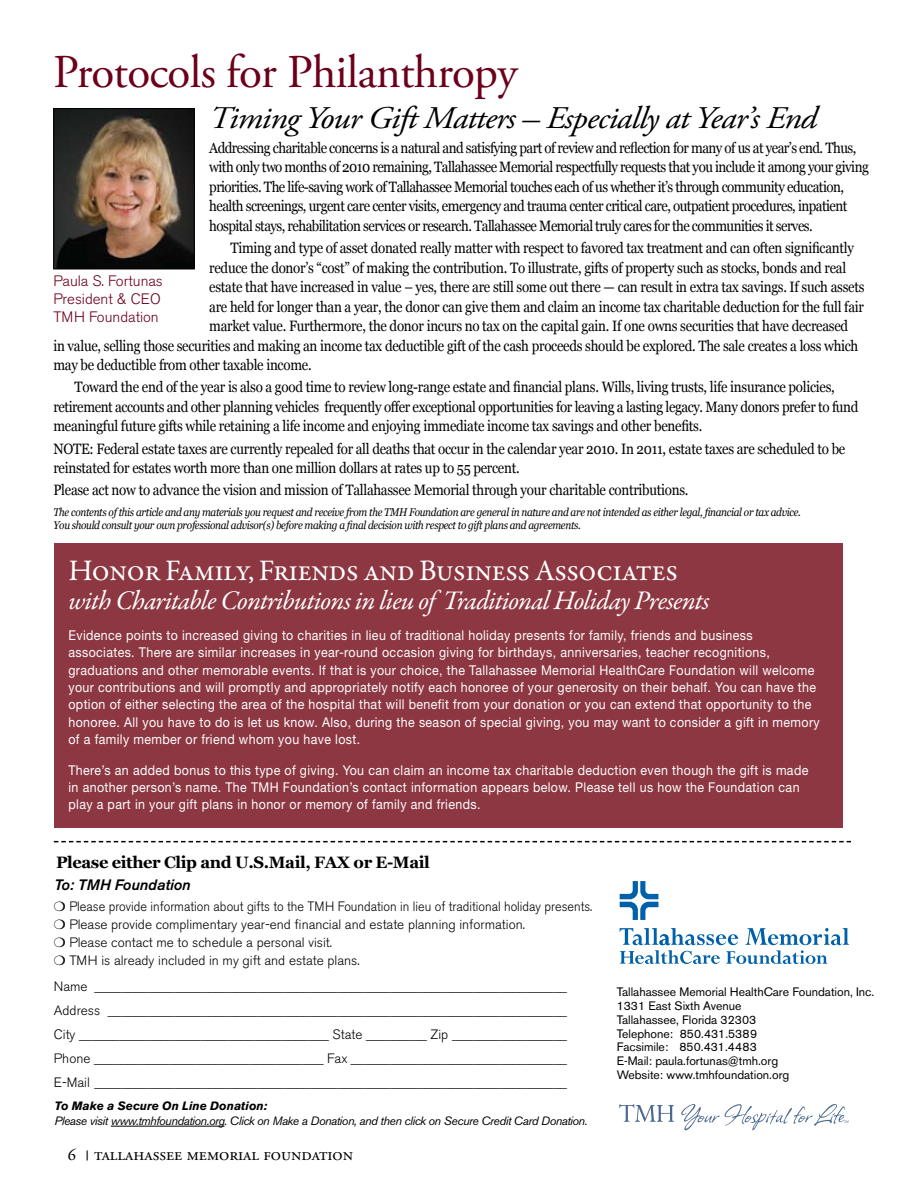
<style>
.page{position:relative;width:918px;height:1188px;background:#fff}
.page>*{position:absolute;margin:0;border:0;box-sizing:border-box;transform-origin:0 0}
.t1{font:47.1px "Adobe Garamond Pro";letter-spacing:-.02em;color:#6c001b}
.t2{font:italic 31.5px "Adobe Garamond Pro";letter-spacing:-.03em;color:#000;scale:1.1 1}
.t3{font:30px "Garamond Premr Pro";letter-spacing:-.025em;color:#fff}
.t4{font:italic 27px "Garamond Premr Pro";letter-spacing:-.03em;color:#fff}
.t5{font:18px "Adobe Garamond Pro";color:#000}
.t6{font:700 16.5px "Georgia";letter-spacing:-.025em;color:#000}
.t7{font:15px/19.5px "Georgia";letter-spacing:-.02em;color:#000;scale:.89 1}
.t8{font:15px/19.5px "Georgia";letter-spacing:-.04em;color:#000;scale:.89 1}
.t9{font:300 15px/18px "Akzidenz Grotesk BE";color:#6c001b}
.t10{font:italic 500 15px "Akzidenz Grotesk BE";color:#000}
.t11{font:13.5px/17.2px "Helvetica Neue";letter-spacing:.03em;color:#fff;scale:.92 1}
.t12{font:300 13.5px/24px "Akzidenz Grotesk BE";color:#000;text-align:justify}
.t13{font:300 13.5px/18px "Akzidenz Grotesk BE";color:#000;scale:.94 1}
.t14{font:12.15px/13.6px "Akzidenz Grotesk BE";color:#000}
.t15{font:italic 12px "Akzidenz Grotesk BE";letter-spacing:-.035em;color:#000}
.t16{font:italic 700 12px "Akzidenz Grotesk BE";color:#000}
.t17{font:italic 11.25px/13.5px "Georgia";letter-spacing:-.03em;color:#000;scale:.89 1}
.s1{font-size:9.9px}
</style>
<div class="page">
<hr style="left:111px;top:1126px;width:114px;height:1px;background:#000">
<svg style="left:54px;top:841px;width:797px;height:1px"></svg>
<svg style="left:620px;top:881px;width:38px;height:39px"></svg>
<svg style="left:620px;top:928px;width:229px;height:36px"></svg>
<img style="left:56px;top:110px;width:137px;height:157px">
<div style="left:54px;top:108px;width:141px;height:161px;border:1px solid #000"></div>
<svg style="left:619px;top:1104px;width:55px;height:18px"></svg>
<svg style="left:681px;top:1104px;width:168px;height:26px"></svg>
<div style="left:54px;top:543px;width:788px;height:285px;background:#8c3741"></div>
<h1 class="t1" style="left:53px;top:44px;width:467px">Protocols for Philanthropy</h1>
<h2 class="t2" style="left:209px;top:99px;width:557px">Timing Your Gift Matters – Especially at Year’s End</h2>
<p class="t8" style="left:209px;top:138px;width:743px">Addressing charitable concerns is a natural and satisfying part of review and reflection for many of us at year’s end. Thus, with only two months of 2010 remaining, Tallahassee Memorial respectfully requests that you include it among your giving priorities. The life-saving work of Tallahassee Memorial touches each of us whether it’s through community education, health screenings, urgent care center visits, emergency and trauma center critical care, outpatient procedures, inpatient hospital stays, rehabilitation services or research. Tallahassee Memorial truly cares for the communities it serves.</p>
<p class="t7" style="left:230px;top:239px;width:702px">Timing and type of asset donated really matter with respect to favored tax treatment and can often significantly</p>
<p class="t7" style="left:209px;top:258px;width:717px">reduce the donor’s “cost” of making the contribution. To illustrate, gifts of property such as stocks, bonds and real</p>
<p class="t7" style="left:209px;top:278px;width:738px">estate that have increased in value – yes, there are still some out there — can result in extra tax savings. If such assets</p>
<p class="t7" style="left:209px;top:297px;width:737px">are held for longer than a year, the donor can give them and claim an income tax charitable deduction for the full fair</p>
<p class="t7" style="left:209px;top:317px;width:720px">market value. Furthermore, the donor incurs no tax on the capital gain. If one owns securities that have decreased</p>
<p class="t7" style="left:53px;top:336px;width:906px">in value, selling those securities and making an income tax deductible gift of the cash proceeds should be explored. The sale creates a loss which</p>
<p class="t7" style="left:53px;top:356px;width:292px">may be deductible from other taxable income.</p>
<p class="t7" style="left:53px;top:378px;width:906px;text-indent:21px">Toward the end of the year is also a good time to review long-range estate and financial plans. Wills, living trusts, life insurance policies, retirement accounts and other planning vehicles frequently offer exceptional opportunities for leaving a lasting legacy. Many donors prefer to fund meaningful future gifts while retaining a life income and enjoying immediate income tax savings and other benefits.</p>
<p class="t7" style="left:53px;top:439px;width:891px">NOTE: Federal estate taxes are currently repealed for all deaths that occur in the calendar year 2010. In 2011, estate taxes are scheduled to be reinstated for estates worth more than one million dollars at rates up to 55 percent.</p>
<p class="t7" style="left:53px;top:481px;width:715px">Please act now to advance the vision and mission of Tallahassee Memorial through your charitable contributions.</p>
<p class="t17" style="left:53px;top:505px;width:841px">The contents of this article and any materials you request and receive from the TMH Foundation are general in nature and are not intended as either legal, financial or tax advice.<br>You should consult your own professional advisor(s) before making a final decision with respect to gift plans and agreements.</p>
<p class="t9" style="left:53px;top:273px;width:111px">Paula S. Fortunas<br>President &amp; CEO<br>TMH Foundation</p>
<h3 class="t3" style="left:68px;top:552px;width:611px">Honor Family, Friends and Business Associates</h3>
<h3 class="t4" style="left:68px;top:584px;width:643px">with Charitable Contributions in lieu of Traditional Holiday Presents</h3>
<p class="t11" style="left:68px;top:627px;width:818px">Evidence points to increased giving to charities in lieu of traditional holiday presents for family, friends and business associates. There are similar increases in year-round occasion giving for birthdays, anniversaries, teacher recognitions, graduations and other memorable events. If that is your choice, the Tallahassee Memorial HealthCare Foundation will welcome your contributions and will promptly and appropriately notify each honoree of your generosity on their behalf. You can have the option of either selecting the area of the hospital that will benefit from your donation or you can extend that opportunity to the honoree. All you have to do is let us know. Also, during the season of special giving, you may want to consider a gift in memory of a family member or friend whom you have lost.</p>
<p class="t11" style="left:68px;top:761px;width:806px">There’s an added bonus to this type of giving. You can claim an income tax charitable deduction even though the gift is made in another person’s name. The TMH Foundation’s contact information appears below. Please tell us how the Foundation can play a part in your gift plans in honor or memory of family and friends.</p>
<p class="t6" style="left:56px;top:851px;width:375px">Please either Clip and U.S.Mail, FAX or E-Mail</p>
<p class="t10" style="left:55px;top:876px;width:138px">To: TMH Foundation</p>
<p class="t13" style="left:69px;top:898px;width:558px">Please provide information about gifts to the TMH Foundation in lieu of traditional holiday presents.<br>Please provide complimentary year-end financial and estate planning information.<br>Please contact me to schedule a personal visit.<br>TMH is already included in my gift and estate plans.</p>
<p class="t12" style="left:54px;top:974px;width:515px">Name ______________________________________________________________________ Address ____________________________________________________________________ City _____________________________________ State _________ Zip _________________ Phone __________________________________ Fax ________________________________ E-Mail ______________________________________________________________________</p>
<p class="t14" style="left:617px;top:985px;width:259px">Tallahassee Memorial HealthCare Foundation, Inc.<br>1331 East Sixth Avenue<br>Tallahassee, Florida 32303<br>Telephone: 850.431.5389<br>Facsimile: 850.431.4483<br>E-Mail: paula.fortunas@tmh.org<br>Website: www.tmhfoundation.org</p>
<p class="t16" style="left:55px;top:1099px;width:214px">To Make a Secure On Line Donation:</p>
<p class="t15" style="left:55px;top:1114px;width:534px">Please visit www.tmhfoundation.org. Click on Make a Donation, and then click on Secure Credit Card Donation.</p>
<p class="t5" style="left:68px;top:1143px;width:287px">6 <span class="s1">|</span> tallahassee memorial foundation</p>
</div>
